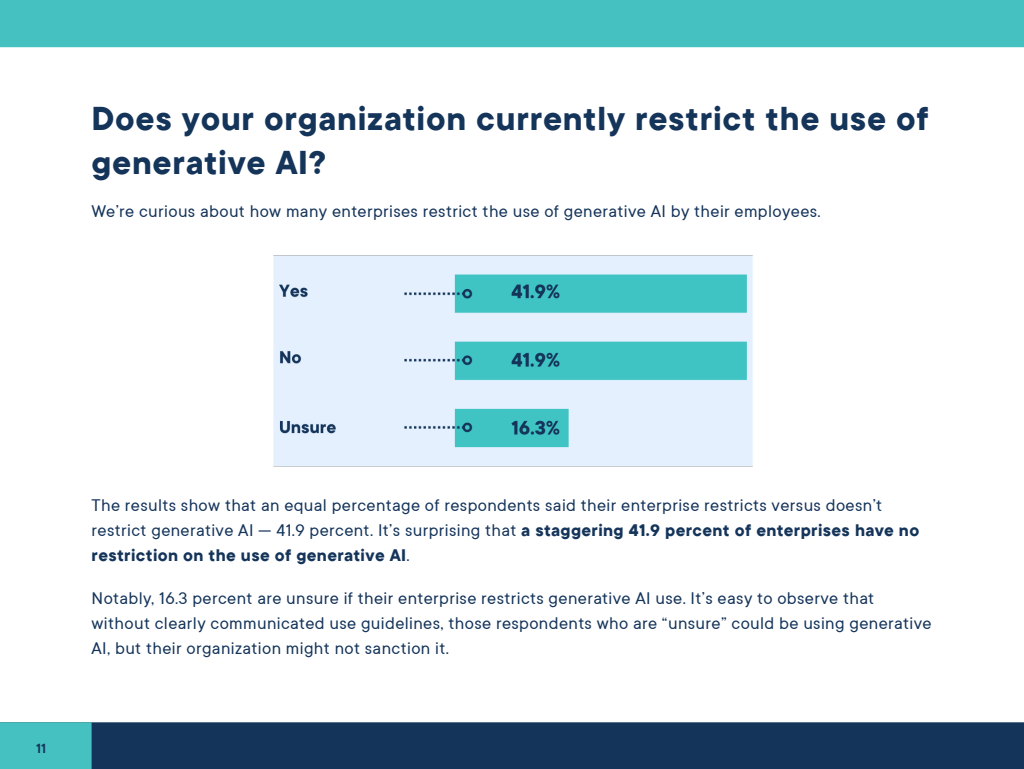
<style>
.page{position:relative;width:1024px;height:769px;background:#fff}
.page>*{position:absolute;margin:0;border:0;box-sizing:border-box;transform-origin:0 0}
.t1{font:700 37px/44.4px "TT Commons";letter-spacing:.02em;color:#14345a}
.t2{font:18.8px/25px "TT Commons";letter-spacing:.02em;color:#14345a}
.t3{font:600 14.8px "TT Commons";color:#14345a}
.s1{font-weight:700}
</style>
<div class="page">
<div style="left:0;top:0;width:1024px;height:47px;background:#46c1c1"></div>
<div style="left:92px;top:722px;width:932px;height:46px;background:#14345a"></div>
<img style="left:273px;top:255px;width:480px;height:212px">
<div style="left:0;top:722px;width:92px;height:46px;background:#46c1c1"></div>
<h1 class="t1" style="left:92px;top:95px;width:839px">Does your organization currently restrict the use of generative AI?</h1>
<p class="t2" style="left:92px;top:198px;width:731px">We’re curious about how many enterprises restrict the use of generative AI by their employees.</p>
<p class="t3" style="left:36px;top:738px;width:12px">11</p>
<p class="t2" style="left:92px;top:491px;width:829px">The results show that an equal percentage of respondents said their enterprise restricts versus doesn’t restrict generative AI — 41.9 percent. It’s surprising that <span class="s1">a staggering 41.9 percent of enterprises have no restriction on the use of generative AI</span>.</p>
<p class="t2" style="left:92px;top:584px;width:842px">Notably, 16.3 percent are unsure if their enterprise restricts generative AI use. It’s easy to observe that without clearly communicated use guidelines, those respondents who are “unsure” could be using generative<br>AI, but their organization might not sanction it.</p>
</div>
